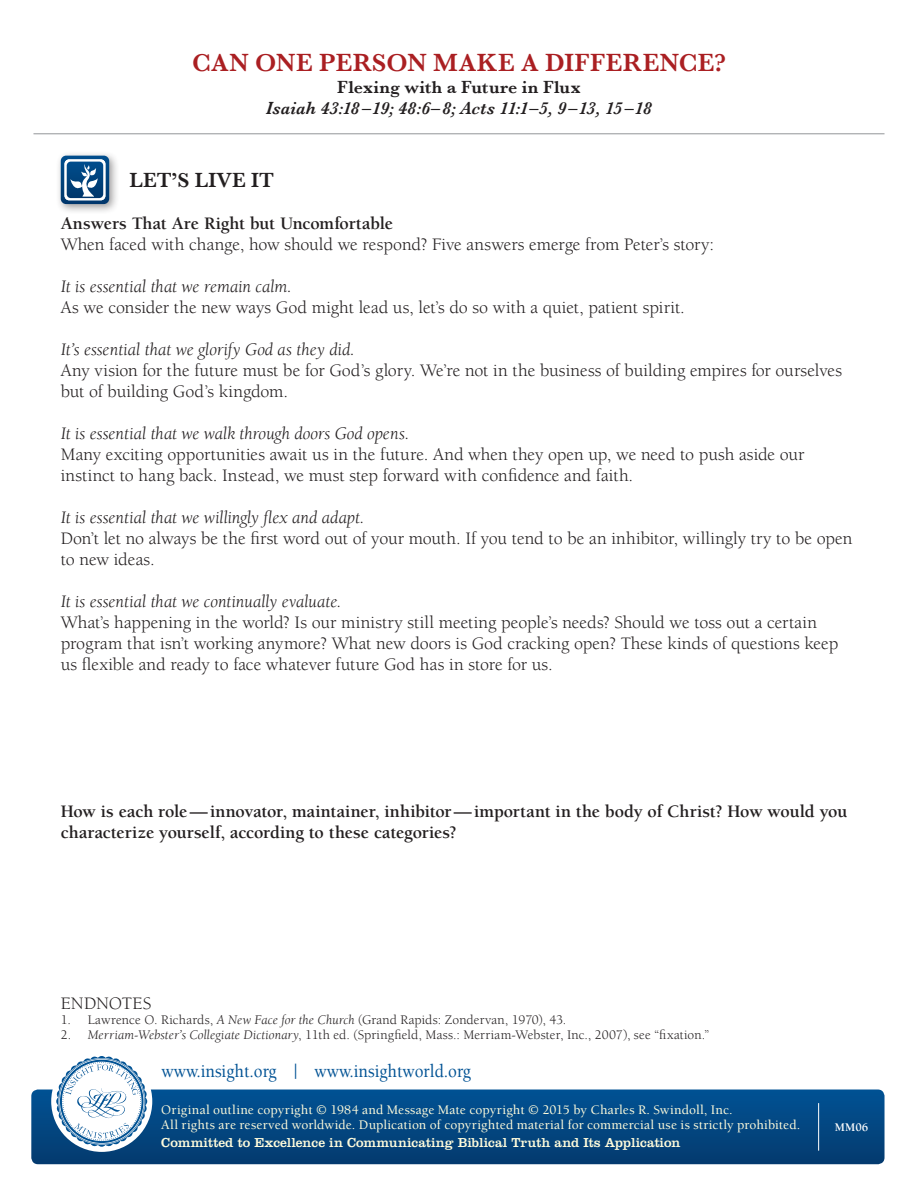
<style>
.page{position:relative;width:918px;height:1188px;background:#fff}
.page>*{position:absolute;margin:0;border:0;box-sizing:border-box;transform-origin:0 0}
.t1{font:600 25.5px "Baskerville";letter-spacing:.015em;color:#aa1f22}
.t2{font:600 21px "Baskerville";color:#231f20}
.t3{font:500 18.9px "Berkeley";color:#005294;scale:.9 1}
.t4{font:18px/21px "Berkeley";color:#231f20}
.t5{font:italic 18px "Berkeley";letter-spacing:-.005em;color:#231f20}
.t6{font:700 18px/21px "Berkeley";letter-spacing:-.005em;color:#231f20}
.t7{font:italic 600 18px "Baskerville";color:#231f20}
.t8{font:600 18px "Baskerville";letter-spacing:.02em;color:#231f20}
.t9{font:500 13.5px/15px "Berkeley";letter-spacing:.01em;color:#fffcdc}
.t10{font:13.5px "Berkeley";letter-spacing:.01em;color:#231f20}
.t11{font:13.5px "Clarendon";letter-spacing:.005em;color:#fffcdc}
.t12{font:700 12px "Berkeley";color:#fff}
.s1{font-style:italic}
</style>
<div class="page">
<div style="left:31px;top:1090px;width:854px;height:74px;background:linear-gradient(to bottom,#015294,#043b6f);border-radius:7px"></div>
<div style="left:51px;top:1051px;width:101px;height:101px;background:#fff;border-radius:50%"></div>
<svg style="left:56px;top:1056px;width:91px;height:91px"></svg>
<hr style="left:33px;top:133px;width:852px;height:1px;background:#939598">
<hr style="left:818px;top:1103px;width:1px;height:48px;background:#fff">
<div style="left:56px;top:150px;width:64px;height:65px;background:#231f20;opacity:.45"></div>
<svg style="left:61px;top:156px;width:48px;height:48px"></svg>
<h1 class="t1" style="left:192px;top:48px;width:535px">CAN ONE PERSON MAKE A DIFFERENCE?</h1>
<p class="t8" style="left:337px;top:76px;width:245px">Flexing with a Future in Flux</p>
<p class="t7" style="left:266px;top:98px;width:388px">Isaiah 43:18 –19; 48:6–8; Acts 11:1–5, 9–13, 15–18</p>
<p class="t2" style="left:129px;top:168px;width:146px">LET’S LIVE IT</p>
<p class="t6" style="left:61px;top:213px;width:334px">Answers That Are Right but Uncomfortable</p>
<p class="t4" style="left:61px;top:234px;width:655px">When faced with change, how should we respond? Five answers emerge from Peter’s story:</p>
<p class="t5" style="left:61px;top:277px;width:233px">It is essential that we remain calm.</p>
<p class="t4" style="left:61px;top:297px;width:626px">As we consider the new ways God might lead us, let’s do so with a quiet, patient spirit.</p>
<p class="t5" style="left:61px;top:340px;width:296px">It’s essential that we glorify God as they did.</p>
<p class="t4" style="left:61px;top:360px;width:783px">Any vision for the future must be for God’s glory. We’re not in the business of building empires for ourselves but of building God’s kingdom.</p>
<p class="t5" style="left:61px;top:424px;width:350px">It is essential that we walk through doors God opens.</p>
<p class="t4" style="left:61px;top:444px;width:745px">Many exciting opportunities await us in the future. And when they open up, we need to push aside our instinct to hang back. Instead, we must step forward with confidence and faith.</p>
<p class="t5" style="left:61px;top:508px;width:305px">It is essential that we willingly flex and adapt.</p>
<p class="t4" style="left:61px;top:528px;width:793px">Don’t let no always be the first word out of your mouth. If you tend to be an inhibitor, willingly try to be open to new ideas.</p>
<p class="t5" style="left:61px;top:592px;width:282px">It is essential that we continually evaluate.</p>
<p class="t4" style="left:61px;top:612px;width:779px">What’s happening in the world? Is our ministry still meeting people’s needs? Should we toss out a certain program that isn’t working anymore? What new doors is God cracking open? These kinds of questions keep us flexible and ready to face whatever future God has in store for us.</p>
<p class="t6" style="left:61px;top:801px;width:788px">How is each role—innovator, maintainer, inhibitor—important in the body of Christ? How would you characterize yourself, according to these categories?</p>
<p class="t4" style="left:61px;top:993px;width:92px">ENDNOTES</p>
<p class="t10" style="left:61px;top:1012px;width:507px">1. Lawrence O. Richards, <span class="s1">A New Face for the Church</span> (Grand Rapids: Zondervan, 1970), 43.</p>
<p class="t10" style="left:61px;top:1027px;width:650px">2. <span class="s1">Merriam-Webster’s Collegiate Dictionary</span>, 11th ed. (Springfield, Mass.: Merriam-Webster, Inc., 2007), see “fixation.”</p>
<p class="t3" style="left:162px;top:1061px;width:345px">www.insight.org | www.insightworld.org</p>
<p class="t9" style="left:161px;top:1103px;width:641px">Original outline copyright © 1984 and Message Mate copyright © 2015 by Charles R. Swindoll, Inc.<br>All rights are reserved worldwide. Duplication of copyrighted material for commercial use is strictly prohibited.</p>
<p class="t11" style="left:161px;top:1135px;width:521px">Committed to Excellence in Communicating Biblical Truth and Its Application</p>
<p class="t12" style="left:835px;top:1121px;width:35px">MM06</p>
</div>
